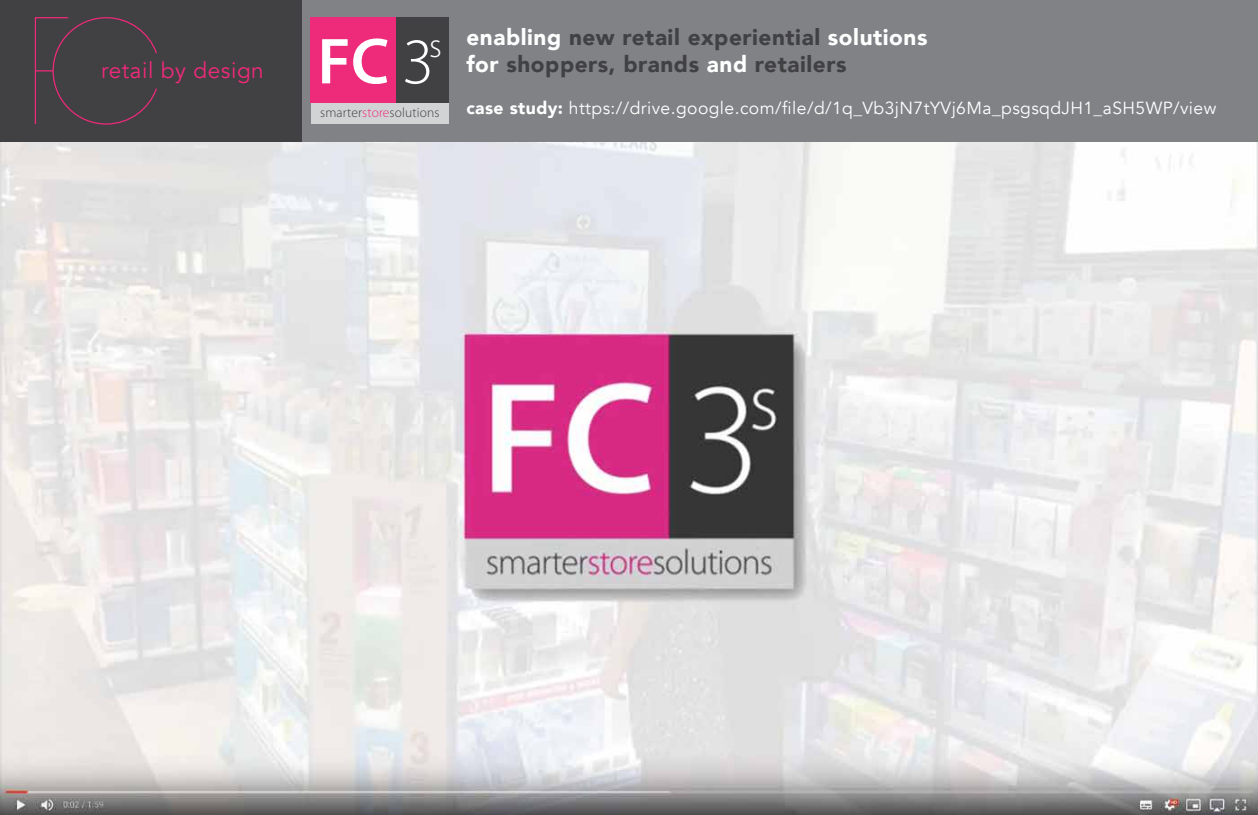
<style>
.page{position:relative;width:1258px;height:815px;background:#fff}
.page>*{position:absolute;margin:0;border:0;box-sizing:border-box;transform-origin:0 0}
.t1{font:600 65.5px "Myriad Pro";color:#fff}
.t2{font:900 22.5px/27px "Avenir";letter-spacing:.025em;color:#414042}
.t3{font:22.5px "Avenir";letter-spacing:.025em;color:#ee2a7b}
.t4{font:17.5px "Avenir";letter-spacing:.025em;color:#fff}
.t5{font:300 13.5px "Myriad Pro";letter-spacing:.01em;color:#414042}
.s1{font-weight:300}
.s2{color:#ee2a7b}
.s3{color:#fff}
.s4{font-weight:900}
</style>
<div class="page">
<img style="left:0;top:142px;width:1258px;height:673px">
<div style="left:0;top:0;width:1258px;height:142px;background:#808285"></div>
<div style="left:0;top:0;width:301px;height:142px;background:#414042"></div>
<svg style="left:34px;top:17px;width:123px;height:108px"></svg>
<div style="left:311px;top:18px;width:138px;height:106px;background:#d1d3d4"></div>
<div style="left:311px;top:18px;width:85px;height:85px;background:#ee2a7b"></div>
<div style="left:396px;top:18px;width:53px;height:85px;background:#414042"></div>
<p class="t3" style="left:101px;top:55px;width:164px">retail by design</p>
<h1 class="t1" style="left:317px;top:20px;width:126px">FC <span class="s1">3</span><sup>s</sup></h1>
<p class="t5" style="left:320px;top:105px;width:121px">smarter<span class="s2">store</span>solutions</p>
<p class="t2" style="left:466px;top:25px;width:463px"><span class="s3">enabling</span> new retail experiential <span class="s3">solutions for</span> shoppers, brands <span class="s3">and</span> retailers</p>
<p class="t4" style="left:466px;top:97px;width:751px"><span class="s4">case study:</span> https://drive.google.com/file/d/1q_Vb3jN7tYVj6Ma_psgsqdJH1_aSH5WP/view</p>
</div>
